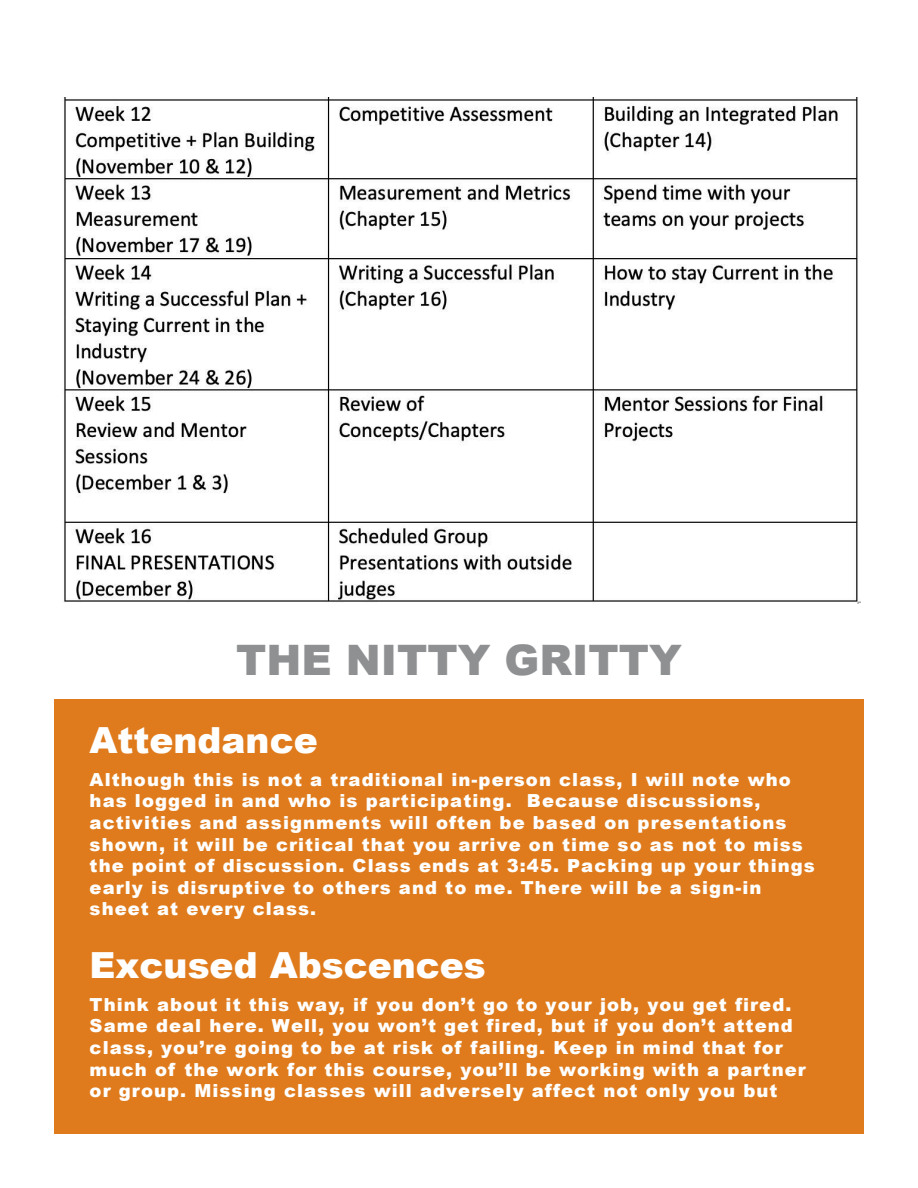
<style>
.page{position:relative;width:918px;height:1188px;background:#fff}
.page>*{position:absolute;margin:0;border:0;box-sizing:border-box;transform-origin:0 0}
.t1{font:900 42px "Arial";color:#8e9092}
.t2{font:900 36px "Arial";color:#fff}
.t3{font:900 18px/21.6px "Arial";letter-spacing:.06em;color:#fff}
</style>
<div class="page">
<div style="left:54px;top:700px;width:810px;height:434px;background:#df7b1c"></div>
<img style="left:64px;top:97px;width:796px;height:507px">
<h1 class="t1" style="left:236px;top:630px;width:447px">THE NITTY GRITTY</h1>
<h2 class="t2" style="left:90px;top:714px;width:230px">Attendance</h2>
<p class="t3" style="left:90px;top:768px;width:727px">Although this is not a traditional in-person class, I will note who has logged in and who is participating. Because discussions, activities and assignments will often be based on presentations shown, it will be critical that you arrive on time so as not to miss the point of discussion. Class ends at 3:45. Packing up your things early is disruptive to others and to me. There will be a sign-in sheet at every class.</p>
<h2 class="t2" style="left:90px;top:939px;width:398px">Excused Abscences</h2>
<p class="t3" style="left:90px;top:993px;width:718px">Think about it this way, if you don’t go to your job, you get fired.<br>Same deal here. Well, you won’t get fired, but if you don’t attend class, you’re going to be at risk of failing. Keep in mind that for much of the work for this course, you’ll be working with a partner or group. Missing classes will adversely affect not only you but</p>
</div>
